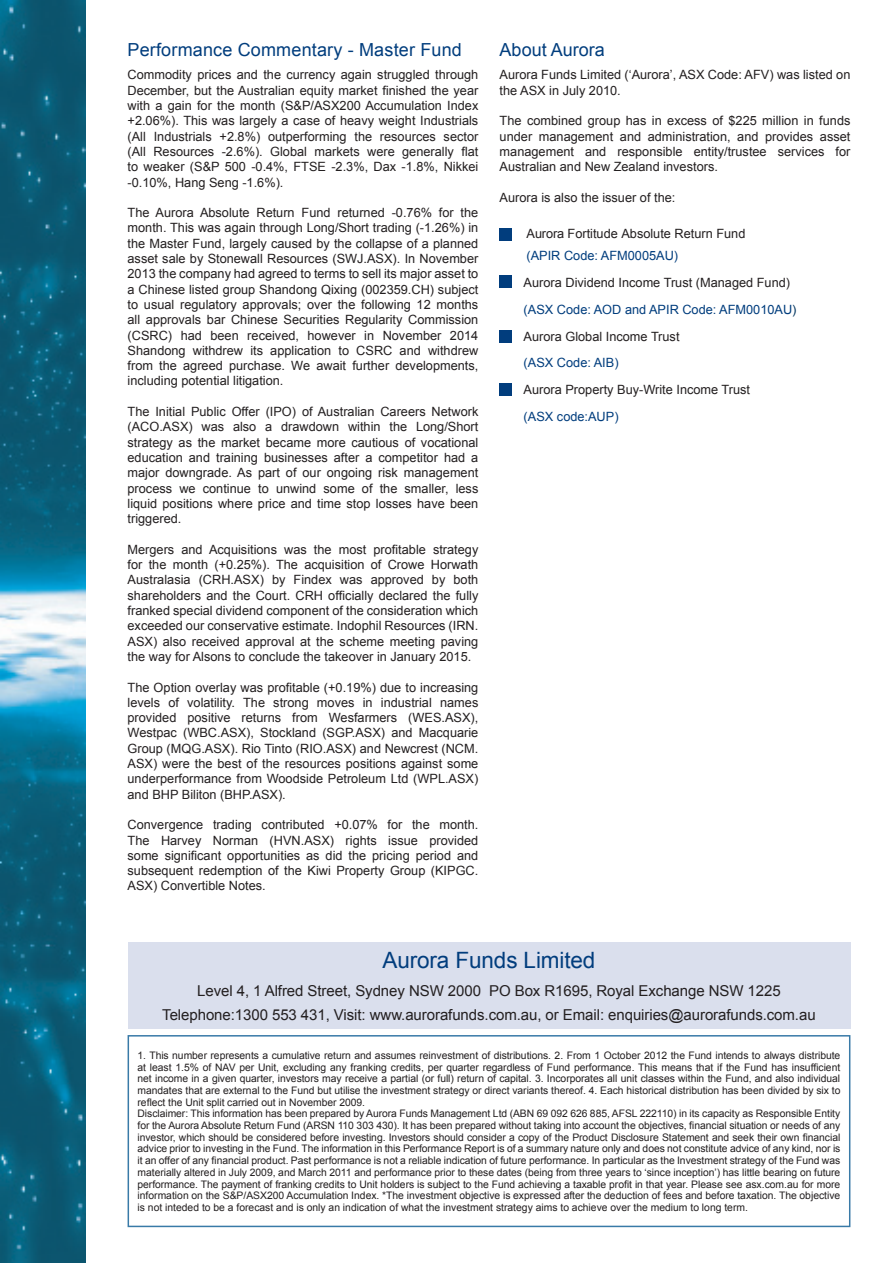
<style>
.page{position:relative;width:893px;height:1263px;background:#fff}
.page>*{position:absolute;margin:0;border:0;box-sizing:border-box;transform-origin:0 0}
.t1{font:22.5px "Arial";letter-spacing:-.005em;color:#013d7d}
.Subheads{font:18px "Arial";letter-spacing:.01em;color:#013d7d}
.Trust_-_Text{font:18px "Arial";color:#013d7d}
.t2{font:15px "Arial";letter-spacing:-.005em;color:#231f20}
.Trust_-_Text-2{font:12.75px/15.3px "Arial";color:#231f20;text-align:justify}
.Body_Copy_-_Bullet_P{font:12.75px "Arial";color:#231f20}
.Body_Copy_-_Bullet_P-2{font:12.75px "Arial";color:#013d7d}
.t3{font:10.35px/11.7px "Arial";color:#231f20;text-align:justify}
.s1{color:#00345e}
</style>
<div class="page">
<div style="left:500px;top:228px;width:12px;height:13px;background:#013d7d"></div>
<div style="left:500px;top:383px;width:12px;height:13px;background:#013d7d"></div>
<div style="left:500px;top:330px;width:12px;height:12px;background:#013d7d"></div>
<div style="left:500px;top:276px;width:12px;height:12px;background:#013d7d"></div>
<div style="left:128px;top:943px;width:722px;height:86px;background:#dadfed"></div>
<div style="left:128px;top:1035px;width:722px;height:192px;border:2px solid #397aa7"></div>
<img style="left:0;top:0;width:85px;height:1263px">
<p class="Subheads" style="left:128px;top:38px;width:336px">Performance Commentary - Master Fund</p>
<p class="Trust_-_Text-2" style="left:128px;top:67px;width:352px">Commodity prices and the currency again struggled through December, but the Australian equity market finished the year with a gain for the month (S&amp;P/ASX200 Accumulation Index +2.06%). This was largely a case of heavy weight Industrials (All Industrials +2.8%) outperforming the resources sector (All Resources -2.6%). Global markets were generally flat to weaker (S&amp;P 500 -0.4%, FTSE -2.3%, Dax -1.8%, Nikkei -0.10%, Hang Seng -1.6%).</p>
<p class="Trust_-_Text-2" style="left:128px;top:205px;width:352px">The Aurora Absolute Return Fund returned -0.76% for the month. This was again through Long/Short trading (-1.26%) in the Master Fund, largely caused by the collapse of a planned asset sale by Stonewall Resources (SWJ.ASX). In November 2013 the company had agreed to terms to sell its major asset to a Chinese listed group Shandong Qixing (002359.CH) subject to usual regulatory approvals; over the following 12 months all approvals bar Chinese Securities Regularity Commission (CSRC) had been received, however in November 2014<br>Shandong withdrew its application to CSRC and withdrew from the agreed purchase. We await further developments, including potential litigation.</p>
<p class="Trust_-_Text-2" style="left:128px;top:404px;width:352px">The Initial Public Offer (IPO) of Australian Careers Network (ACO.ASX) was also a drawdown within the Long/Short strategy as the market became more cautious of vocational education and training businesses after a competitor had a major downgrade. As part of our ongoing risk management process we continue to unwind some of the smaller, less liquid positions where price and time stop losses have been triggered.</p>
<p class="Trust_-_Text-2" style="left:128px;top:542px;width:352px">Mergers and Acquisitions was the most profitable strategy for the month (+0.25%). The acquisition of Crowe Horwath Australasia (CRH.ASX) by Findex was approved by both shareholders and the Court. CRH officially declared the fully franked special dividend component of the consideration which exceeded our conservative estimate. Indophil Resources (IRN.<br>ASX) also received approval at the scheme meeting paving the way for Alsons to conclude the takeover in January 2015.</p>
<p class="Trust_-_Text-2" style="left:128px;top:679px;width:352px">The Option overlay was profitable (+0.19%) due to increasing levels of volatility. The strong moves in industrial names provided positive returns from Wesfarmers (WES.ASX), Westpac (WBC.ASX), Stockland (SGP.ASX) and Macquarie Group (MQG.ASX). Rio Tinto (RIO.ASX) and Newcrest (NCM.<br>ASX) were the best of the resources positions against some underperformance from Woodside Petroleum Ltd (WPL.ASX) and BHP Biliton (BHP.ASX).</p>
<p class="Trust_-_Text-2" style="left:128px;top:817px;width:352px">Convergence trading contributed +0.07% for the month.<br>The Harvey Norman (HVN.ASX) rights issue provided some significant opportunities as did the pricing period and subsequent redemption of the Kiwi Property Group (KIPGC.<br>ASX) Convertible Notes.</p>
<p class="Trust_-_Text" style="left:500px;top:38px;width:107px">About Aurora</p>
<p class="Trust_-_Text-2" style="left:500px;top:67px;width:352px">Aurora Funds Limited (‘Aurora’, ASX Code: AFV) was listed on the ASX in July 2010.</p>
<p class="Trust_-_Text-2" style="left:500px;top:113px;width:352px">The combined group has in excess of $225 million in funds under management and administration, and provides asset management and responsible entity/trustee services for Australian and New Zealand investors.</p>
<p class="Trust_-_Text-2" style="left:500px;top:190px;width:177px">Aurora is also the issuer of the:</p>
<p class="Trust_-_Text-2" style="left:527px;top:226px;width:220px">Aurora Fortitude Absolute Return Fund</p>
<p class="Body_Copy_-_Bullet_P-2" style="left:527px;top:247px;width:153px">(APIR Code: AFM0005AU)</p>
<p class="Body_Copy_-_Bullet_P" style="left:524px;top:274px;width:268px">Aurora Dividend Income Trust (Managed Fund)</p>
<p class="Body_Copy_-_Bullet_P-2" style="left:524px;top:301px;width:274px">(ASX Code: AOD and APIR Code: AFM0010AU<span class="s1">)</span></p>
<p class="Body_Copy_-_Bullet_P" style="left:524px;top:328px;width:157px">Aurora Global Income Trust</p>
<p class="Body_Copy_-_Bullet_P-2" style="left:524px;top:355px;width:96px">(ASX Code: AIB)</p>
<p class="Body_Copy_-_Bullet_P" style="left:524px;top:381px;width:228px">Aurora Property Buy-Write Income Trust</p>
<p class="Body_Copy_-_Bullet_P-2" style="left:524px;top:408px;width:96px">(ASX code:AUP)</p>
<p class="t1" style="left:382px;top:945px;width:214px">Aurora Funds Limited</p>
<p class="t2" style="left:197px;top:981px;width:585px">Level 4, 1 Alfred Street, Sydney NSW 2000 PO Box R1695, Royal Exchange NSW 1225</p>
<p class="t2" style="left:162px;top:1005px;width:655px">Telephone:1300 553 431, Visit: www.aurorafunds.com.au, or Email: enquiries@aurorafunds.com.au</p>
<p class="t3" style="left:138px;top:1049px;width:704px">1. This number represents a cumulative return and assumes reinvestment of distributions. 2. From 1 October 2012 the Fund intends to always distribute at least 1.5% of NAV per Unit, excluding any franking credits, per quarter regardless of Fund performance. This means that if the Fund has insufficient net income in a given quarter, investors may receive a partial (or full) return of capital. 3. Incorporates all unit classes within the Fund, and also individual mandates that are external to the Fund but utilise the investment strategy or direct variants thereof. 4. Each historical distribution has been divided by six to reflect the Unit split carried out in November 2009.</p>
<p class="t3" style="left:138px;top:1108px;width:704px">Disclaimer: This information has been prepared by Aurora Funds Management Ltd (ABN 69 092 626 885, AFSL 222110) in its capacity as Responsible Entity for the Aurora Absolute Return Fund (ARSN 110 303 430). It has been prepared without taking into account the objectives, financial situation or needs of any investor, which should be considered before investing. Investors should consider a copy of the Product Disclosure Statement and seek their own financial advice prior to investing in the Fund. The information in this Performance Report is of a summary nature only and does not constitute advice of any kind, nor is it an offer of any financial product. Past performance is not a reliable indication of future performance. In particular as the Investment strategy of the Fund was materially altered in July 2009, and March 2011 and performance prior to these dates (being from three years to ‘since inception’) has little bearing on future performance. The payment of franking credits to Unit holders is subject to the Fund achieving a taxable profit in that year. Please see asx.com.au for more information on the S&amp;P/ASX200 Accumulation Index. *The investment objective is expressed after the deduction of fees and before taxation. The objective is not inteded to be a forecast and is only an indication of what the investment strategy aims to achieve over the medium to long term.</p>
</div>
